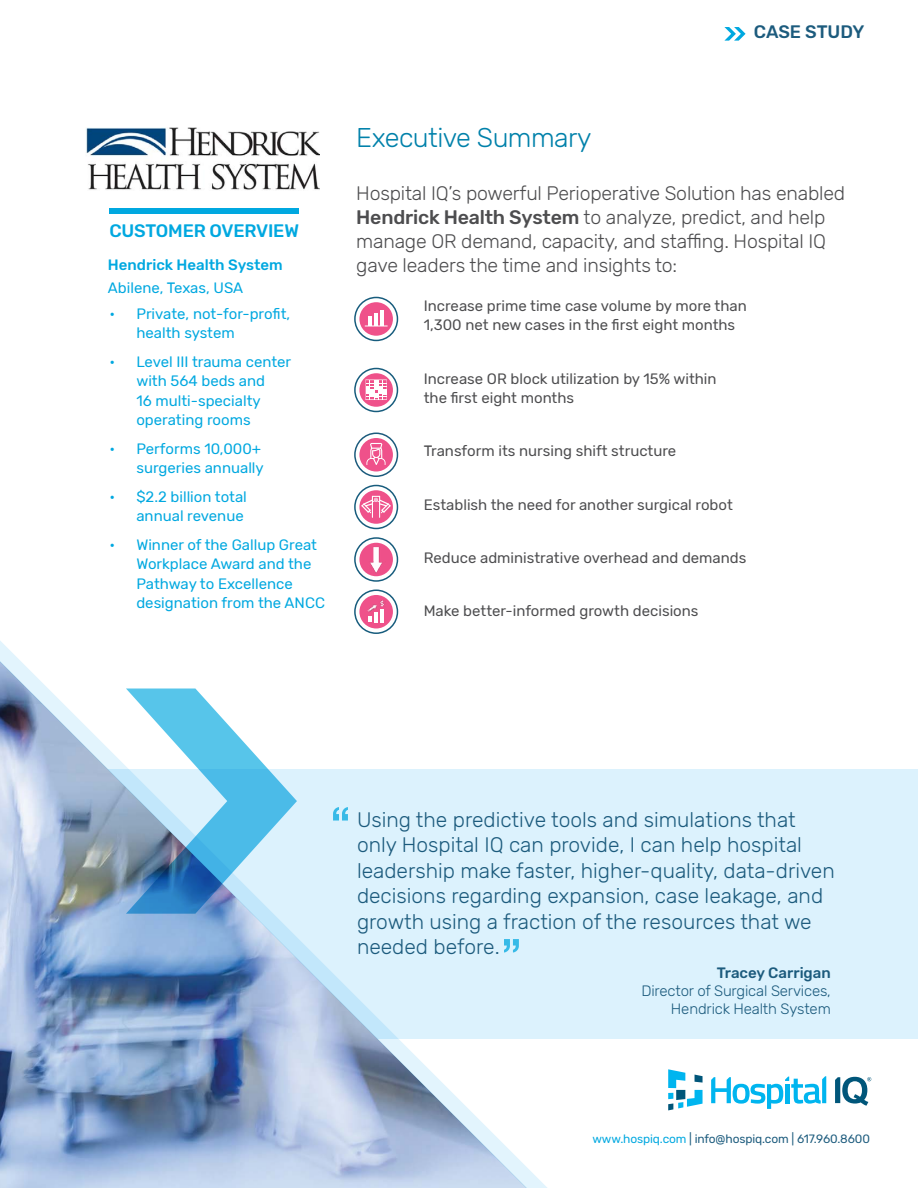
<style>
.page{position:relative;width:918px;height:1188px;background:#fff}
.page>*{position:absolute;margin:0;border:0;box-sizing:border-box;transform-origin:0 0}
.t1{font:300 27px "Rubik";letter-spacing:-.02em;color:#0181aa}
.t2{font:300 21px/25.5px "Rubik";color:#1c5b7d}
.t3{font:300 19.5px/24px "Rubik";letter-spacing:-.01em;color:#4d4d4f}
.t4{font:500 18px "Rubik";letter-spacing:-.01em;color:#00a8e0}
.t5{font:500 18px "Rubik";letter-spacing:-.01em;color:#1c5b7d}
.t6{font:15px/19.5px "Rubik";color:#4d4d4f}
.t7{font:15px/19.5px "Rubik";color:#00a8e0}
.t8{font:300 15px/18px "Rubik";letter-spacing:-.01em;color:#1c5b7d;text-align:right}
.t9{font:500 15px "Rubik";color:#00a8e0}
.t10{font:500 15px "Rubik";color:#1c5b7d}
.t11{font:12px "Rubik";letter-spacing:-.01em;color:#1c5b7d}
.s1{font-weight:500}
.s2{color:#00a8e0}
</style>
<div class="page">
<svg style="left:355px;top:590px;width:42px;height:43px"></svg>
<div style="left:354px;top:589px;width:44px;height:45px;border:2px solid #175c7d;border-radius:50%"></div>
<div style="left:359px;top:595px;width:34px;height:33px;background:#ef518a;border-radius:50%"></div>
<svg style="left:380px;top:600px;width:5px;height:7px"></svg>
<img style="left:367px;top:604px;width:10px;height:8px">
<svg style="left:368px;top:616px;width:4px;height:6px"></svg>
<hr style="left:374px;top:612px;width:4px;height:10px;background:#fff">
<hr style="left:380px;top:609px;width:4px;height:13px;background:#fff">
<div style="left:0;top:770px;width:918px;height:270px;background:#dcf2fd"></div>
<img style="left:0;top:662px;width:526px;height:526px">
<svg style="left:724px;top:27px;width:22px;height:14px"></svg>
<svg style="left:668px;top:1069px;width:35px;height:41px"></svg>
<svg style="left:835px;top:1077px;width:36px;height:29px"></svg>
<svg style="left:711px;top:1076px;width:115px;height:33px"></svg>
<svg style="left:109px;top:208px;width:189px;height:5px"></svg>
<svg style="left:333px;top:807px;width:15px;height:14px"></svg>
<svg style="left:504px;top:939px;width:15px;height:14px"></svg>
<svg style="left:355px;top:433px;width:42px;height:43px"></svg>
<div style="left:354px;top:433px;width:44px;height:44px;border:2px solid #1c5b7d;border-radius:50%"></div>
<div style="left:359px;top:438px;width:34px;height:34px;background:#ef518a;border-radius:50%"></div>
<svg style="left:355px;top:297px;width:42px;height:43px"></svg>
<div style="left:354px;top:297px;width:44px;height:44px;border:2px solid #175c7d;border-radius:50%"></div>
<div style="left:359px;top:302px;width:34px;height:34px;background:#ef518a;border-radius:50%"></div>
<hr style="left:368px;top:316px;width:4px;height:10px;background:#fff">
<hr style="left:374px;top:313px;width:4px;height:13px;background:#fff">
<hr style="left:381px;top:310px;width:3px;height:16px;background:#fff">
<svg style="left:365px;top:326px;width:23px;height:1px"></svg>
<img style="left:86px;top:128px;width:234px;height:62px">
<svg style="left:355px;top:486px;width:42px;height:42px"></svg>
<div style="left:354px;top:485px;width:44px;height:44px;border:2px solid #175c7d;border-radius:50%"></div>
<svg style="left:359px;top:490px;width:34px;height:34px"></svg>
<svg style="left:355px;top:538px;width:42px;height:43px"></svg>
<div style="left:354px;top:537px;width:44px;height:45px;border:2px solid #175c7d;border-radius:50%"></div>
<div style="left:359px;top:543px;width:34px;height:33px;background:#ef518a;border-radius:50%"></div>
<svg style="left:355px;top:369px;width:42px;height:42px"></svg>
<div style="left:354px;top:368px;width:44px;height:44px;border:2px solid #175c7d;border-radius:50%"></div>
<svg style="left:359px;top:373px;width:34px;height:34px"></svg>
<svg style="left:365px;top:380px;width:22px;height:20px"></svg>
<img style="left:362px;top:546px;width:28px;height:28px">
<svg style="left:366px;top:443px;width:20px;height:22px"></svg>
<svg style="left:361px;top:496px;width:30px;height:22px"></svg>
<svg style="left:126px;top:688px;width:171px;height:226px"></svg>
<p class="t5" style="left:754px;top:22px;width:112px">CASE STUDY</p>
<p class="t4" style="left:109px;top:221px;width:191px">CUSTOMER OVERVIEW</p>
<p class="t9" style="left:108px;top:256px;width:176px">Hendrick Health System</p>
<p class="t7" style="left:108px;top:278px;width:137px">Abilene, Texas, USA</p>
<p class="t7" style="left:136px;top:304px;width:155px;text-indent:-27px">• Private, not-for-profit, health system</p>
<p class="t7" style="left:136px;top:352px;width:156px;text-indent:-27px">• Level III trauma center with 564 beds and<br>16 multi-specialty operating rooms</p>
<p class="t7" style="left:109px;top:439px;width:156px;text-align:right">• Performs 10,000+ surgeries annually</p>
<p class="t7" style="left:109px;top:487px;width:139px;text-align:right">• $2.2 billion total annual revenue</p>
<p class="t7" style="left:136px;top:535px;width:190px;text-indent:-27px">• Winner of the Gallup Great<br>Workplace Award and the<br>Pathway to Excellence designation from the ANCC</p>
<h1 class="t1" style="left:356px;top:122px;width:237px">Executive Summary</h1>
<h3 class="t3" style="left:356px;top:181px;width:490px">Hospital IQ’s powerful Perioperative Solution has enabled <span class="s1">Hendrick Health System</span> to analyze, predict, and help manage OR demand, capacity, and staffing. Hospital IQ gave leaders the time and insights to:</h3>
<p class="t6" style="left:424px;top:296px;width:325px">Increase prime time case volume by more than<br>1,300 net new cases in the first eight months</p>
<p class="t6" style="left:424px;top:369px;width:294px">Increase OR block utilization by 15% within the first eight months</p>
<p class="t6" style="left:424px;top:442px;width:254px">Transform its nursing shift structure</p>
<p class="t6" style="left:424px;top:495px;width:311px">Establish the need for another surgical robot</p>
<p class="t6" style="left:424px;top:548px;width:324px">Reduce administrative overhead and demands</p>
<p class="t6" style="left:424px;top:601px;width:276px">Make better-informed growth decisions</p>
<p class="t2" style="left:357px;top:807px;width:479px">Using the predictive tools and simulations that only Hospital IQ can provide, I can help hospital leadership make faster, higher-quality, data-driven decisions regarding expansion, case leakage, and growth using a fraction of the resources that we needed before.</p>
<p class="t10" style="left:717px;top:964px;width:116px">Tracey Carrigan</p>
<p class="t8" style="left:641px;top:982px;width:191px">Director of Surgical Services,<br>Hendrick Health System</p>
<p class="t11" style="left:592px;top:1133px;width:279px"><span class="s2">www.hospiq.com</span> | info@hospiq.com | 617.960.8600</p>
</div>
